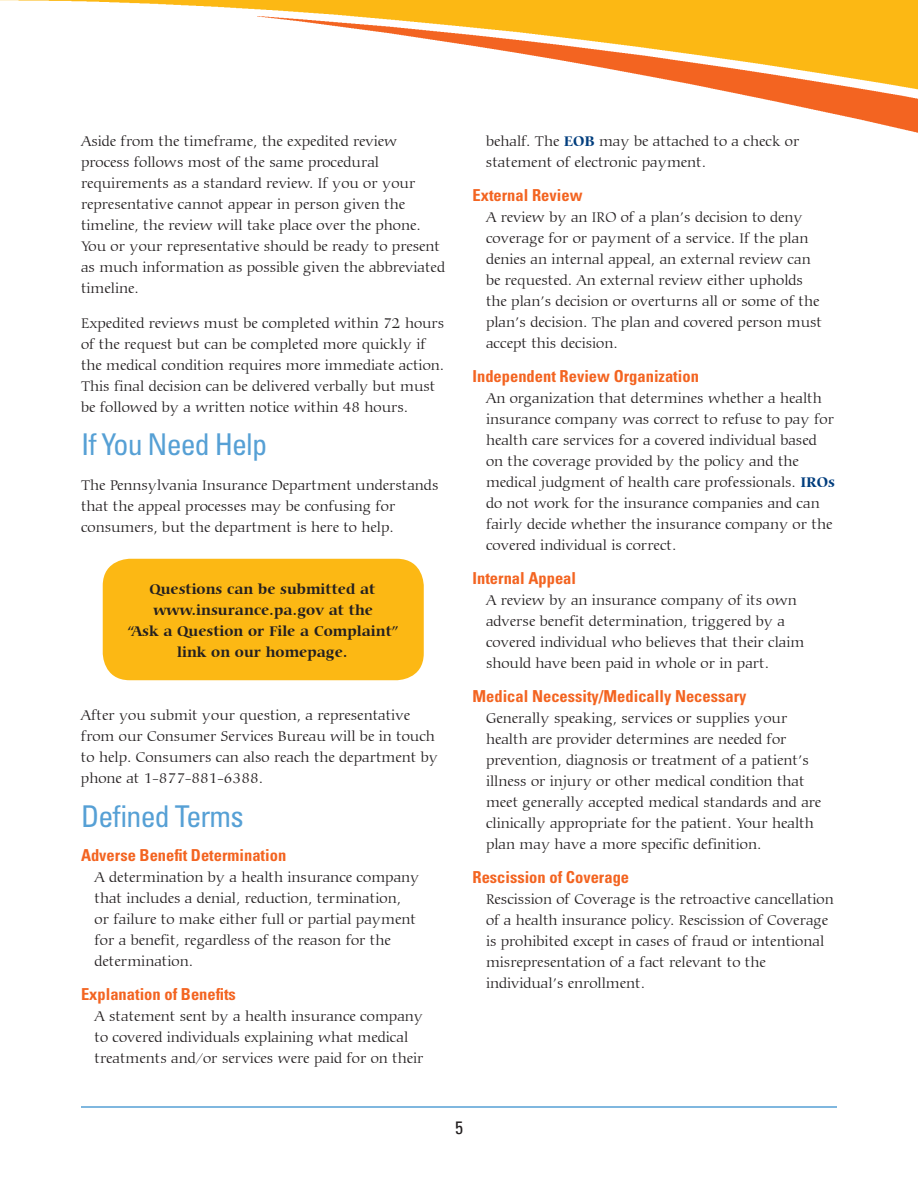
<style>
.page{position:relative;width:918px;height:1188px;background:#fff}
.page>*{position:absolute;margin:0;border:0;box-sizing:border-box;transform-origin:0 0}
.Subhead_Question{font:condensed 30px "Univers LT Std";letter-spacing:-.03em;color:#56a0d5}
.Page_Number{font:condensed 18px "Univers LT Std";color:#231f20}
.Defined_Word{font:700 condensed 16.5px "Univers LT Std";color:#f36421}
.Definition{font:300 15px/21px "Carmina BT";color:#231f20}
.t1{font:700 15px/21px "Carmina BT";color:#231f20;text-align:center}
.s1{font-weight:700;color:#013d7d}
</style>
<div class="page">
<hr style="left:81px;top:1106px;width:756px;height:2px;background:#56a0d5">
<img style="left:0;top:0;width:918px;height:17px">
<img style="left:262px;top:17px;width:656px;height:116px">
<div style="left:103px;top:559px;width:321px;height:121px;background:#fcb814;border-radius:27px"></div>
<p class="Definition" style="left:81px;top:131px;width:366px">Aside from the timeframe, the expedited review process follows most of the same procedural requirements as a standard review. If you or your representative cannot appear in person given the timeline, the review will take place over the phone.<br>You or your representative should be ready to present as much information as possible given the abbreviated timeline.</p>
<p class="Definition" style="left:81px;top:313px;width:365px">Expedited reviews must be completed within 72 hours of the request but can be completed more quickly if the medical condition requires more immediate action.<br>This final decision can be delivered verbally but must be followed by a written notice within 48 hours.</p>
<p class="Subhead_Question" style="left:81px;top:426px;width:188px">If You Need Help</p>
<p class="Definition" style="left:81px;top:475px;width:359px">The Pennsylvania Insurance Department understands that the appeal processes may be confusing for consumers, but the department is here to help.</p>
<p class="t1" style="left:127px;top:578px;width:273px">Questions can be submitted at www.insurance.pa.gov at the<br>“Ask a Question or File a Complaint” link on our homepage.</p>
<p class="Definition" style="left:81px;top:705px;width:359px">After you submit your question, a representative from our Consumer Services Bureau will be in touch to help. Consumers can also reach the department by phone at 1-877-881-6388.</p>
<p class="Subhead_Question" style="left:81px;top:797px;width:164px">Defined Terms</p>
<p class="Defined_Word" style="left:81px;top:845px;width:207px">Adverse Benefit Determination</p>
<p class="Definition" style="left:94px;top:867px;width:327px">A determination by a health insurance company that includes a denial, reduction, termination,<br>or failure to make either full or partial payment for a benefit, regardless of the reason for the determination.</p>
<p class="Defined_Word" style="left:81px;top:984px;width:156px">Explanation of Benefits</p>
<p class="Definition" style="left:94px;top:1006px;width:331px">A statement sent by a health insurance company to covered individuals explaining what medical treatments and/or services were paid for on their</p>
<p class="Definition" style="left:486px;top:131px;width:315px">behalf. The <span class="s1">EOB</span> may be attached to a check or statement of electronic payment.</p>
<p class="Defined_Word" style="left:472px;top:185px;width:112px">External Review</p>
<p class="Definition" style="left:486px;top:207px;width:338px">A review by an IRO of a plan’s decision to deny coverage for or payment of a service. If the plan denies an internal appeal, an external review can be requested. An external review either upholds the plan’s decision or overturns all or some of the plan’s decision. The plan and covered person must accept this decision.</p>
<p class="Defined_Word" style="left:472px;top:366px;width:228px">Independent Review Organization</p>
<p class="Definition" style="left:486px;top:388px;width:351px">An organization that determines whether a health insurance company was correct to refuse to pay for health care services for a covered individual based on the coverage provided by the policy and the medical judgment of health care professionals. <span class="s1">IROs </span>do not work for the insurance companies and can fairly decide whether the insurance company or the covered individual is correct.</p>
<p class="Defined_Word" style="left:472px;top:568px;width:105px">Internal Appeal</p>
<p class="Definition" style="left:486px;top:590px;width:320px">A review by an insurance company of its own adverse benefit determination, triggered by a covered individual who believes that their claim should have been paid in whole or in part.</p>
<p class="Defined_Word" style="left:472px;top:686px;width:276px">Medical Necessity/Medically Necessary</p>
<p class="Definition" style="left:486px;top:708px;width:337px">Generally speaking, services or supplies your health are provider determines are needed for prevention, diagnosis or treatment of a patient’s illness or injury or other medical condition that meet generally accepted medical standards and are clinically appropriate for the patient. Your health plan may have a more specific definition.</p>
<p class="Defined_Word" style="left:472px;top:867px;width:158px">Rescission of Coverage</p>
<p class="Definition" style="left:486px;top:889px;width:349px">Rescission of Coverage is the retroactive cancellation of a health insurance policy. Rescission of Coverage is prohibited except in cases of fraud or intentional misrepresentation of a fact relevant to the individual’s enrollment.</p>
<p class="Page_Number" style="left:455px;top:1116px;width:9px">5</p>
</div>
